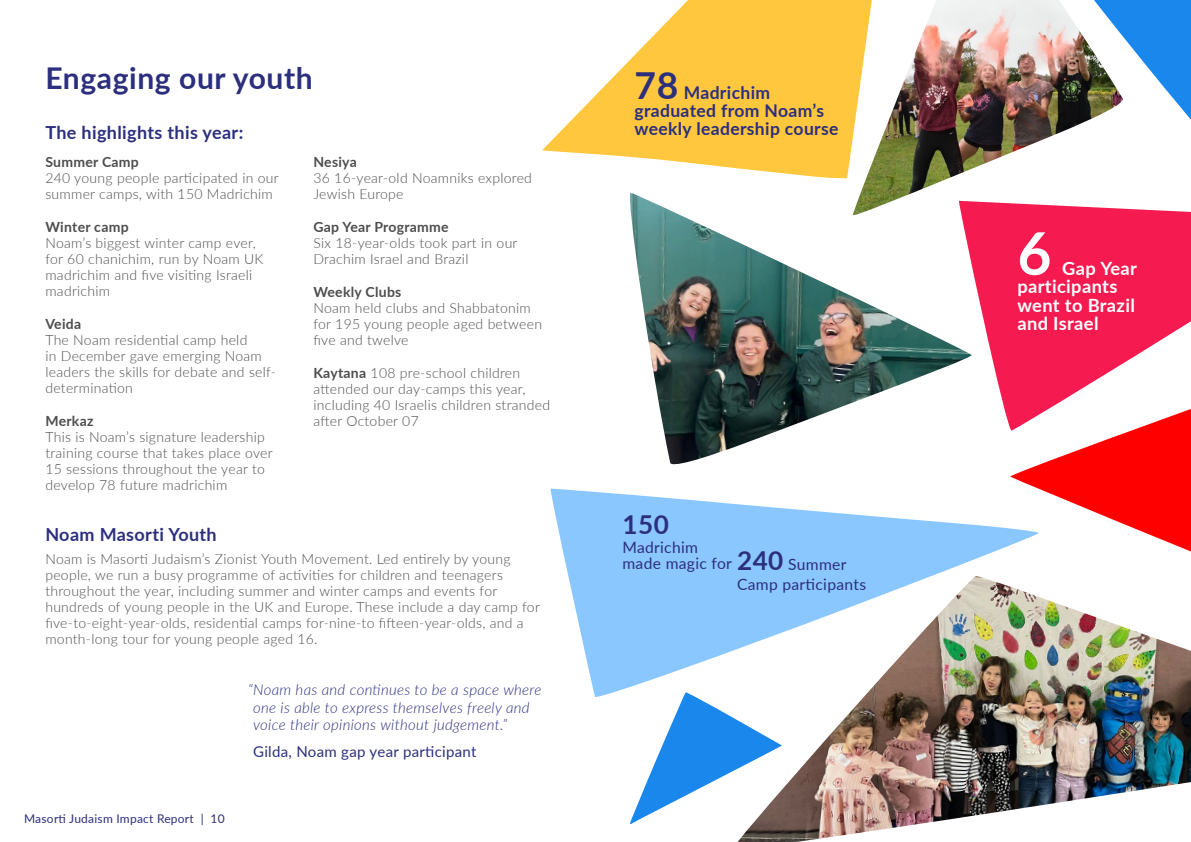
<style>
.page{position:relative;width:1191px;height:842px;background:#fff}
.page>*{position:absolute;margin:0;border:0;box-sizing:border-box;transform-origin:0 0}
.t1{font:700 58.8px "Lato";color:#fff}
.t2{font:700 30px "Lato";letter-spacing:.02em;color:#2c2f7e}
.t3{font:700 26.1px "Lato";color:#2c2f7e}
.t4{font:700 18.3px/18.4px "Lato";letter-spacing:.02em;color:#fff}
.t5{font:700 18px "Lato";letter-spacing:.02em;color:#2c2f7e}
.t6{font:700 17.5px/17.7px "Lato";letter-spacing:.02em;color:#2c2f7e}
.t7{font:15.6px/15.7px "Lato";letter-spacing:.02em;color:#2c2f7e}
.t8{font:italic 300 15px/17.6px "Lato";letter-spacing:.02em;color:#2c2f7e}
.t9{font:15px "Lato";letter-spacing:.02em;color:#2c2f7e}
.t10{font:300 14px/16px "Lato";letter-spacing:.02em;color:#4d4d4d}
.t11{font:700 14px "Lato";letter-spacing:.02em;color:#4d4d4d}
.t12{font:12px "Lato";letter-spacing:.02em;color:#2c2f7e}
.s1{font-weight:700}
.s2{font-size:37.2px}
.s3{font-weight:700;font-size:26.1px}
</style>
<div class="page">
<svg style="left:542px;top:0;width:310px;height:178px;fill:#ffc73d"></svg>
<svg style="left:973px;top:208px;width:218px;height:213px;fill:#f51a4f"></svg>
<svg style="left:550px;top:489px;width:458px;height:208px;fill:#8ac7ff"></svg>
<img style="left:630px;top:193px;width:343px;height:272px">
<img style="left:852px;top:0;width:272px;height:216px">
<svg style="left:630px;top:692px;width:107px;height:132px"></svg>
<svg style="left:1055px;top:0;width:136px;height:174px"></svg>
<svg style="left:1008px;top:314px;width:183px;height:238px"></svg>
<img style="left:737px;top:576px;width:454px;height:266px">
<h2 class="t2" style="left:45px;top:56px;width:269px">Engaging our youth</h2>
<p class="t5" style="left:45px;top:119px;width:199px">The highlights this year:</p>
<p class="t11" style="left:45px;top:151px;width:95px">Summer Camp</p>
<p class="t10" style="left:45px;top:169px;width:235px">240 young people participated in our summer camps, with 150 Madrichim</p>
<p class="t11" style="left:45px;top:216px;width:85px">Winter camp</p>
<p class="t10" style="left:45px;top:234px;width:220px">Noam’s biggest winter camp ever, for 60 chanichim, run by Noam UK madrichim and five visiting Israeli madrichim</p>
<p class="t11" style="left:45px;top:313px;width:37px">Veida</p>
<p class="t10" style="left:45px;top:331px;width:232px">The Noam residential camp held<br>in December gave emerging Noam leaders the skills for debate and self&shy;determination</p>
<p class="t11" style="left:45px;top:410px;width:50px">Merkaz</p>
<p class="t10" style="left:45px;top:428px;width:229px">This is Noam’s signature leadership training course that takes place over 15 sessions throughout the year to develop 78 future madrichim</p>
<p class="t11" style="left:313px;top:151px;width:45px">Nesiya</p>
<p class="t10" style="left:313px;top:169px;width:220px">36 16-year-old Noamniks explored<br>Jewish Europe</p>
<p class="t11" style="left:313px;top:216px;width:137px">Gap Year Programme</p>
<p class="t10" style="left:313px;top:234px;width:206px">Six 18-year-olds took part in our<br>Drachim Israel and Brazil</p>
<p class="t11" style="left:313px;top:281px;width:89px">Weekly Clubs</p>
<p class="t10" style="left:313px;top:299px;width:230px">Noam held clubs and Shabbatonim for 195 young people aged between five and twelve</p>
<p class="t10" style="left:313px;top:364px;width:238px"><span class="s1">Kaytana</span> 108 pre-school children attended our day-camps this year, including 40 Israelis children stranded after October 07</p>
<p class="t5" style="left:45px;top:521px;width:173px">Noam Masorti Youth</p>
<p class="t10" style="left:45px;top:551px;width:496px">Noam is Masorti Judaism’s Zionist Youth Movement. Led entirely by young people, we run a busy programme of activities for children and teenagers throughout the year, including summer and winter camps and events for hundreds of young people in the UK and Europe. These include a day camp for five-to-eight-year-olds, residential camps for-nine-to fifteen-year-olds, and a month-long tour for young people aged 16.</p>
<p class="t8" style="left:253px;top:680px;width:290px;text-indent:-5px">“Noam has and continues to be a space where one is able to express themselves freely and voice their opinions without judgement.”</p>
<p class="t9" style="left:253px;top:741px;width:225px">Gilda, Noam gap year participant</p>
<p class="t12" style="left:24px;top:810px;width:202px">Masorti Judaism Impact Report | 10</p>
<p class="t6" style="left:634px;top:83px;width:205px"><span class="s2">78</span> Madrichim graduated from Noam’s weekly leadership course</p>
<h3 class="t3" style="left:622px;top:505px;width:48px">150</h3>
<p class="t7" style="left:622px;top:539px;width:225px">Madrichim<br>made magic for <span class="s3">240</span> Summer</p>
<p class="t7" style="left:737px;top:576px;width:131px">Camp participants</p>
<h1 class="t1" style="left:1017px;top:210px;width:36px">6</h1>
<h3 class="t4" style="left:1017px;top:258px;width:121px;text-indent:45px">Gap Year participants went to Brazil and Israel</h3>
</div>
